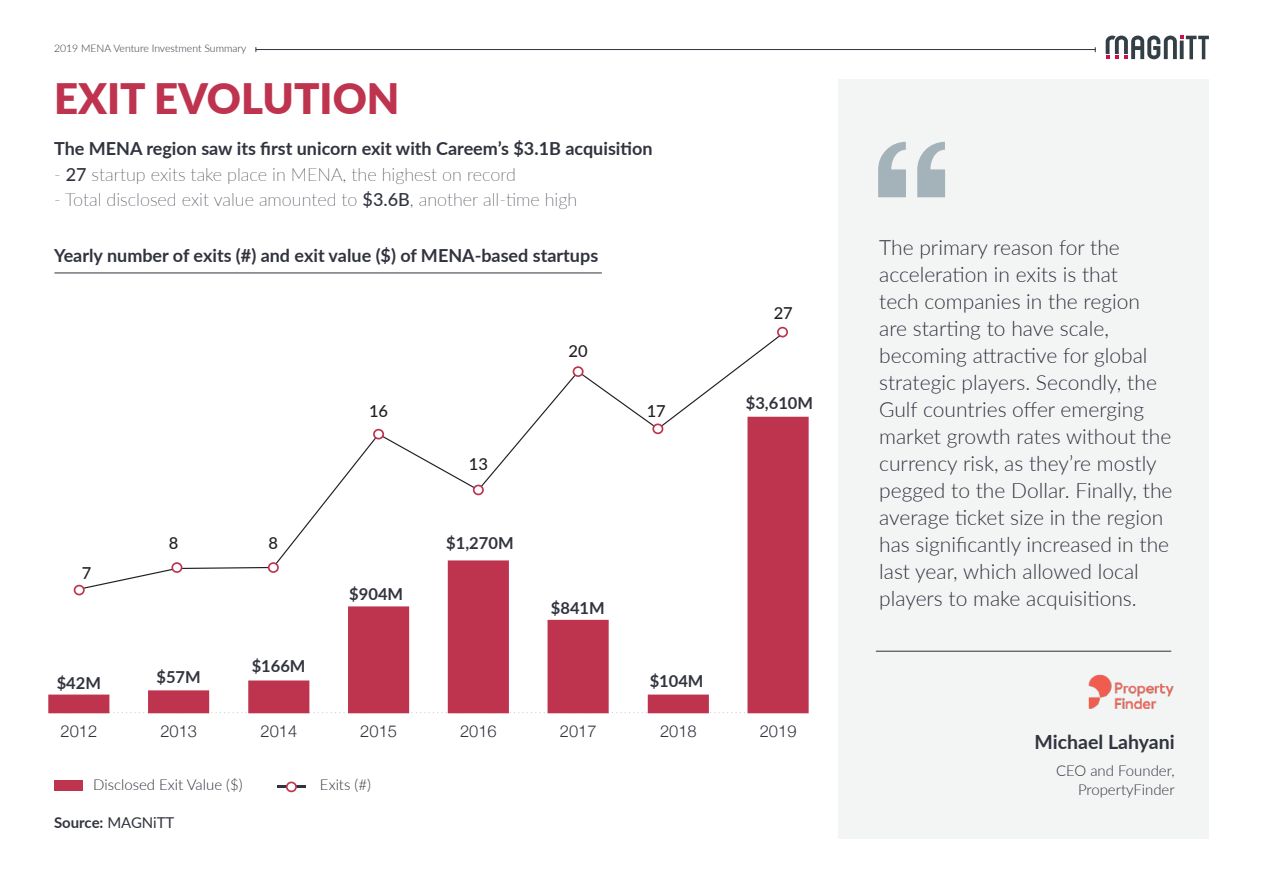
<style>
.page{position:relative;width:1263px;height:893px;background:#fff}
.page>*{position:absolute;margin:0;border:0;box-sizing:border-box;transform-origin:0 0}
.t1{font:900 42px "Lato";color:#be344f}
.t2{font:300 21px/27px "Lato";color:#31333e}
.t3{font:700 19.5px "Lato";color:#31333e}
.t4{font:700 18px "Lato";color:#31333e}
.t5{font:100 18px "Lato";color:#31333e}
.t6{font:700 16.5px "Lato";color:#31333e}
.t7{font:300 16.5px "Helvetica Neue";color:#31333e}
.t8{font:500 16.5px "Lato";color:#231f20}
.t9{font:300 15px/19.5px "Lato";color:#31333e;text-align:right}
.t10{font:700 15px "Lato";color:#31333e}
.t11{font:300 10.5px "Lato";color:#31333e}
.s1{font-weight:500}
.s2{font-weight:400}
</style>
<div class="page">
<svg style="left:1106px;top:36px;width:103px;height:23px"></svg>
<hr style="left:256px;top:49px;width:839px;height:1px;background:#31333e">
<svg style="left:109px;top:712px;width:636px;height:1px"></svg>
<div style="left:48px;top:695px;width:61px;height:18px;background:#be344f"></div>
<div style="left:448px;top:560px;width:61px;height:153px;background:#be344f"></div>
<div style="left:248px;top:680px;width:61px;height:33px;background:#be344f"></div>
<div style="left:648px;top:695px;width:61px;height:18px;background:#be344f"></div>
<div style="left:148px;top:690px;width:61px;height:23px;background:#be344f"></div>
<div style="left:547px;top:620px;width:62px;height:93px;background:#be344f"></div>
<div style="left:348px;top:606px;width:61px;height:107px;background:#be344f"></div>
<div style="left:747px;top:417px;width:62px;height:296px;background:#be344f"></div>
<div style="left:838px;top:80px;width:371px;height:759px;background:#f3f4f4"></div>
<svg style="left:917px;top:142px;width:28px;height:55px"></svg>
<svg style="left:878px;top:142px;width:28px;height:55px"></svg>
<svg style="left:661px;top:334px;width:123px;height:96px"></svg>
<svg style="left:78px;top:370px;width:581px;height:221px"></svg>
<div style="left:75px;top:586px;width:9px;height:9px;background:#fff;border-radius:50%"></div>
<div style="left:74px;top:585px;width:11px;height:10px;border:2px solid #be344f;border-radius:50%"></div>
<div style="left:172px;top:563px;width:10px;height:9px;background:#fff;border-radius:50%"></div>
<div style="left:171px;top:562px;width:11px;height:11px;border:2px solid #be344f;border-radius:50%"></div>
<div style="left:269px;top:563px;width:9px;height:9px;background:#fff;border-radius:50%"></div>
<div style="left:268px;top:562px;width:11px;height:11px;border:2px solid #be344f;border-radius:50%"></div>
<div style="left:374px;top:430px;width:9px;height:9px;background:#fff;border-radius:50%"></div>
<div style="left:373px;top:429px;width:11px;height:10px;border:2px solid #be344f;border-radius:50%"></div>
<div style="left:474px;top:485px;width:9px;height:9px;background:#fff;border-radius:50%"></div>
<div style="left:473px;top:485px;width:11px;height:10px;border:2px solid #be344f;border-radius:50%"></div>
<div style="left:653px;top:424px;width:9px;height:9px;background:#fff;border-radius:50%"></div>
<div style="left:652px;top:423px;width:11px;height:11px;border:2px solid #be344f;border-radius:50%"></div>
<div style="left:573px;top:367px;width:10px;height:9px;background:#fff;border-radius:50%"></div>
<div style="left:573px;top:366px;width:11px;height:11px;border:2px solid #be344f;border-radius:50%"></div>
<div style="left:777px;top:327px;width:11px;height:10px;border:2px solid #be344f;border-radius:50%"></div>
<hr style="left:277px;top:786px;width:28px;height:2px;background:#31333e">
<div style="left:287px;top:782px;width:9px;height:9px;background:#fff;border-radius:50%"></div>
<div style="left:286px;top:782px;width:11px;height:10px;border:2px solid #be344f;border-radius:50%"></div>
<div style="left:54px;top:780px;width:28px;height:11px;background:#be344f"></div>
<hr style="left:55px;top:273px;width:546px;height:1px;background:#31333e">
<hr style="left:876px;top:651px;width:295px;height:1px;background:#31333e">
<img style="left:1088px;top:674px;width:86px;height:35px">
<p class="t11" style="left:54px;top:41px;width:194px">2019 MENA Venture Investment Summary</p>
<h1 class="t1" style="left:54px;top:67px;width:347px">EXIT EVOLUTION</h1>
<p class="t4" style="left:54px;top:136px;width:600px">The MENA region saw its first unicorn exit with Careem’s $3.1B acquisition</p>
<p class="t5" style="left:54px;top:162px;width:463px">- <span class="s1">27</span> startup exits take place in MENA, the highest on record</p>
<p class="t5" style="left:54px;top:188px;width:525px">- Total disclosed exit value amounted to <span class="s1">$3.6B</span>, another all-time high</p>
<p class="t4" style="left:54px;top:242px;width:546px">Yearly number of exits (#) and exit value ($) of MENA-based startups</p>
<p class="t8" style="left:82px;top:561px;width:11px">7</p>
<p class="t6" style="left:57px;top:671px;width:46px">$42M</p>
<p class="t8" style="left:169px;top:531px;width:11px">8</p>
<p class="t8" style="left:269px;top:531px;width:11px">8</p>
<p class="t8" style="left:369px;top:399px;width:21px">16</p>
<p class="t6" style="left:349px;top:581px;width:55px">$904M</p>
<p class="t8" style="left:568px;top:339px;width:21px">20</p>
<p class="t8" style="left:469px;top:452px;width:21px">13</p>
<p class="t6" style="left:446px;top:530px;width:69px">$1,270M</p>
<p class="t6" style="left:551px;top:596px;width:55px">$841M</p>
<p class="t8" style="left:647px;top:399px;width:21px">17</p>
<p class="t6" style="left:252px;top:653px;width:55px">$166M</p>
<p class="t6" style="left:156px;top:664px;width:46px">$57M</p>
<p class="t6" style="left:650px;top:669px;width:55px">$104M</p>
<p class="t8" style="left:774px;top:301px;width:21px">27</p>
<p class="t6" style="left:746px;top:391px;width:69px">$3,610M</p>
<p class="t7" style="left:61px;top:718px;width:38px">2012</p>
<p class="t7" style="left:160px;top:718px;width:38px">2013</p>
<p class="t7" style="left:261px;top:718px;width:38px">2014</p>
<p class="t7" style="left:360px;top:718px;width:38px">2015</p>
<p class="t7" style="left:460px;top:718px;width:38px">2016</p>
<p class="t7" style="left:560px;top:718px;width:38px">2017</p>
<p class="t7" style="left:660px;top:718px;width:38px">2018</p>
<p class="t7" style="left:760px;top:718px;width:38px">2019</p>
<p class="t9" style="left:93px;top:775px;width:151px">Disclosed Exit Value ($)</p>
<p class="t9" style="left:320px;top:775px;width:52px">Exits (#)</p>
<p class="t10" style="left:54px;top:811px;width:122px">Source: <span class="s2">MAGNiTT</span></p>
<p class="t2" style="left:879px;top:233px;width:295px">The primary reason for the acceleration in exits is that<br>tech companies in the region are starting to have scale, becoming attractive for global strategic players. Secondly, the<br>Gulf countries offer emerging market growth rates without the currency risk, as they’re mostly pegged to the Dollar. Finally, the average ticket size in the region has significantly increased in the last year, which allowed local players to make acquisitions.</p>
<p class="t3" style="left:1034px;top:727px;width:142px">Michael Lahyani</p>
<p class="t9" style="left:1056px;top:760px;width:120px">CEO and Founder,<br>PropertyFinder</p>
</div>
